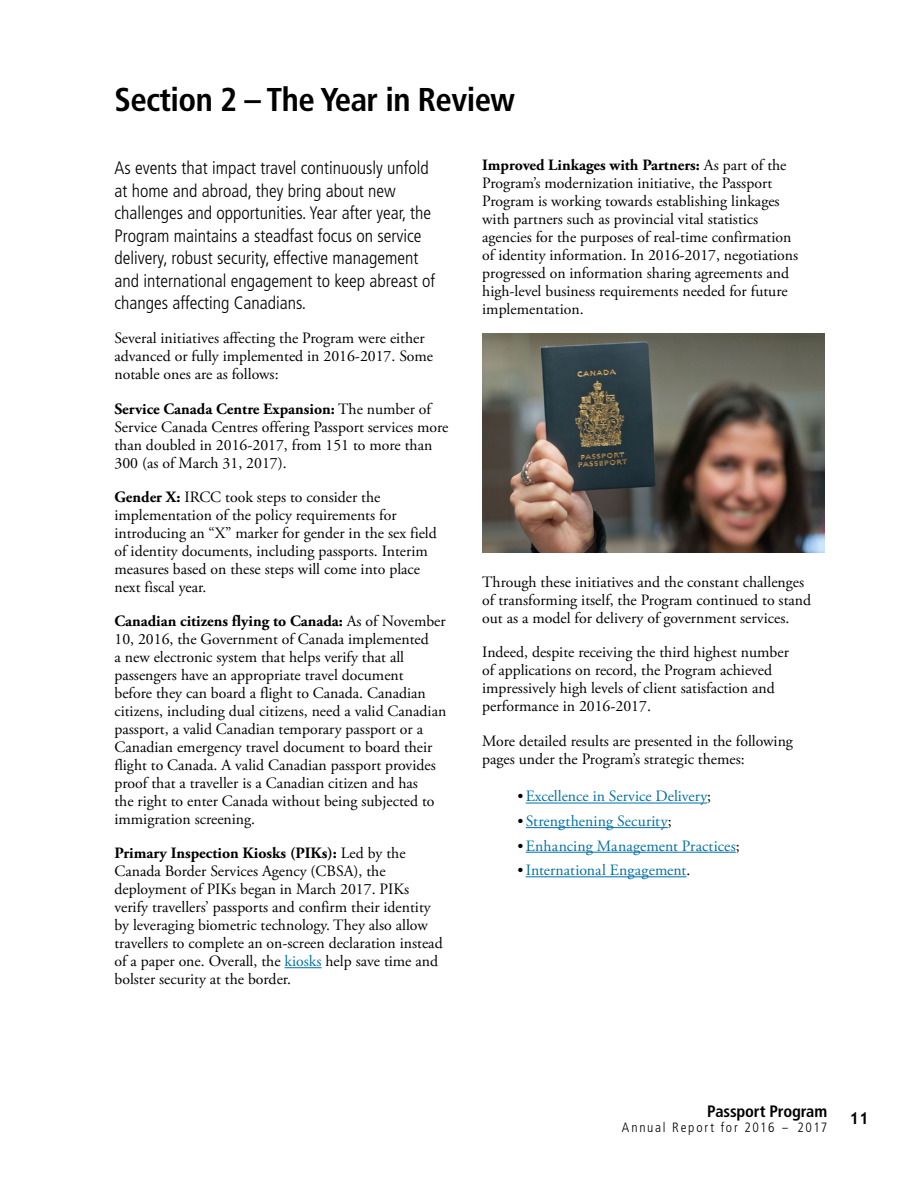
<style>
.page{position:relative;width:918px;height:1188px;background:#fff}
.page>*{position:absolute;margin:0;border:0;box-sizing:border-box;transform-origin:0 0}
.t1{font:700 condensed 33px "Frutiger";letter-spacing:-.02em;color:#000}
.t2{font:300 condensed 18px/22.5px "Frutiger";color:#000}
.t3{font:700 condensed 16.5px "Frutiger";letter-spacing:-.01em;color:#000}
.t4{font:700 16.5px "Trebuchet MS";color:#000}
.t5{font:15.75px/18px "Adobe Garamond Pro";color:#000}
.t6{font:700 15.75px "Adobe Garamond Pro";color:#000}
.t7{font:15.75px "Adobe Garamond Pro";letter-spacing:.005em;color:#006fa6}
.t8{font:300 condensed 13.5px "Frutiger";letter-spacing:.125em;color:#000}
.s1{font-weight:400}
.s2{font-weight:700}
.s3{color:#006fa6}
.s4{color:#000}
</style>
<div class="page">
<hr style="left:285px;top:967px;width:37px;height:1px;background:#006fa6">
<hr style="left:526px;top:803px;width:181px;height:1px;background:#006fa6">
<hr style="left:526px;top:827px;width:142px;height:1px;background:#006fa6">
<hr style="left:526px;top:852px;width:210px;height:1px;background:#006fa6">
<hr style="left:526px;top:876px;width:160px;height:1px;background:#006fa6">
<img style="left:482px;top:334px;width:343px;height:218px">
<h2 class="t1" style="left:114px;top:80px;width:402px">Section 2 – The Year in Review</h2>
<p class="t2" style="left:114px;top:157px;width:322px">As events that impact travel continuously unfold at home and abroad, they bring about new challenges and opportunities. Year after year, the Program maintains a steadfast focus on service delivery, robust security, effective management and international engagement to keep abreast of changes affecting Canadians.</p>
<p class="t5" style="left:114px;top:330px;width:320px">Several initiatives affecting the Program were either advanced or fully implemented in 2016-2017. Some notable ones are as follows:</p>
<h3 class="t6" style="left:114px;top:399px;width:318px">Service Canada Centre Expansion: <span class="s1">The number of</span></h3>
<p class="t5" style="left:114px;top:418px;width:335px">Service Canada Centres offering Passport services more than doubled in 2016-2017, from 151 to more than<br>300 (as of March 31, 2017).</p>
<h3 class="t5" style="left:114px;top:488px;width:267px"><span class="s2">Gender X:</span> IRCC took steps to consider the</h3>
<p class="t5" style="left:114px;top:506px;width:324px">implementation of the policy requirements for introducing an “X” marker for gender in the sex field of identity documents, including passports. Interim measures based on these steps will come into place next fiscal year.</p>
<h3 class="t6" style="left:114px;top:612px;width:333px">Canadian citizens flying to Canada: <span class="s1">As of November</span></h3>
<p class="t5" style="left:114px;top:631px;width:333px">10, 2016, the Government of Canada implemented<br>a new electronic system that helps verify that all passengers have an appropriate travel document<br>before they can board a flight to Canada. Canadian citizens, including dual citizens, need a valid Canadian passport, a valid Canadian temporary passport or a Canadian emergency travel document to board their flight to Canada. A valid Canadian passport provides proof that a traveller is a Canadian citizen and has<br>the right to enter Canada without being subjected to immigration screening.</p>
<h3 class="t6" style="left:114px;top:844px;width:293px">Primary Inspection Kiosks (PIKs): <span class="s1">Led by the</span></h3>
<p class="t5" style="left:114px;top:863px;width:330px">Canada Border Services Agency (CBSA), the deployment of PIKs began in March 2017. PIKs verify travellers’ passports and confirm their identity by leveraging biometric technology. They also allow travellers to complete an on-screen declaration instead of a paper one. Overall, the <span class="s3">kiosks</span> help save time and bolster security at the border.</p>
<h3 class="t6" style="left:482px;top:155px;width:306px">Improved Linkages with Partners: <span class="s1">As part of the</span></h3>
<p class="t5" style="left:482px;top:174px;width:318px">Program’s modernization initiative, the Passport Program is working towards establishing linkages with partners such as provincial vital statistics agencies for the purposes of real-time confirmation of identity information. In 2016-2017, negotiations progressed on information sharing agreements and high-level business requirements needed for future implementation.</p>
<p class="t5" style="left:482px;top:574px;width:331px">Through these initiatives and the constant challenges of transforming itself, the Program continued to stand out as a model for delivery of government services.</p>
<p class="t5" style="left:482px;top:644px;width:308px">Indeed, despite receiving the third highest number of applications on record, the Program achieved impressively high levels of client satisfaction and performance in 2016-2017.</p>
<p class="t5" style="left:482px;top:732px;width:312px">More detailed results are presented in the following pages under the Program’s strategic themes:</p>
<p class="t7" style="left:518px;top:787px;width:195px"><sup>●</sup> Excellence in Service Delivery<span class="s4">;</span></p>
<p class="t7" style="left:518px;top:812px;width:155px"><sup>●</sup> Strengthening Security<span class="s4">;</span></p>
<p class="t7" style="left:518px;top:836px;width:223px"><sup>●</sup> Enhancing Management Practices<span class="s4">;</span></p>
<p class="t7" style="left:518px;top:861px;width:174px"><sup>●</sup> International Engagement<span class="s4">.</span></p>
<p class="t3" style="left:707px;top:1102px;width:122px">Passport Program</p>
<p class="t8" style="left:622px;top:1120px;width:207px">Annual Report for 2016 - 2017</p>
<p class="t4" style="left:849px;top:1107px;width:21px">11</p>
</div>
